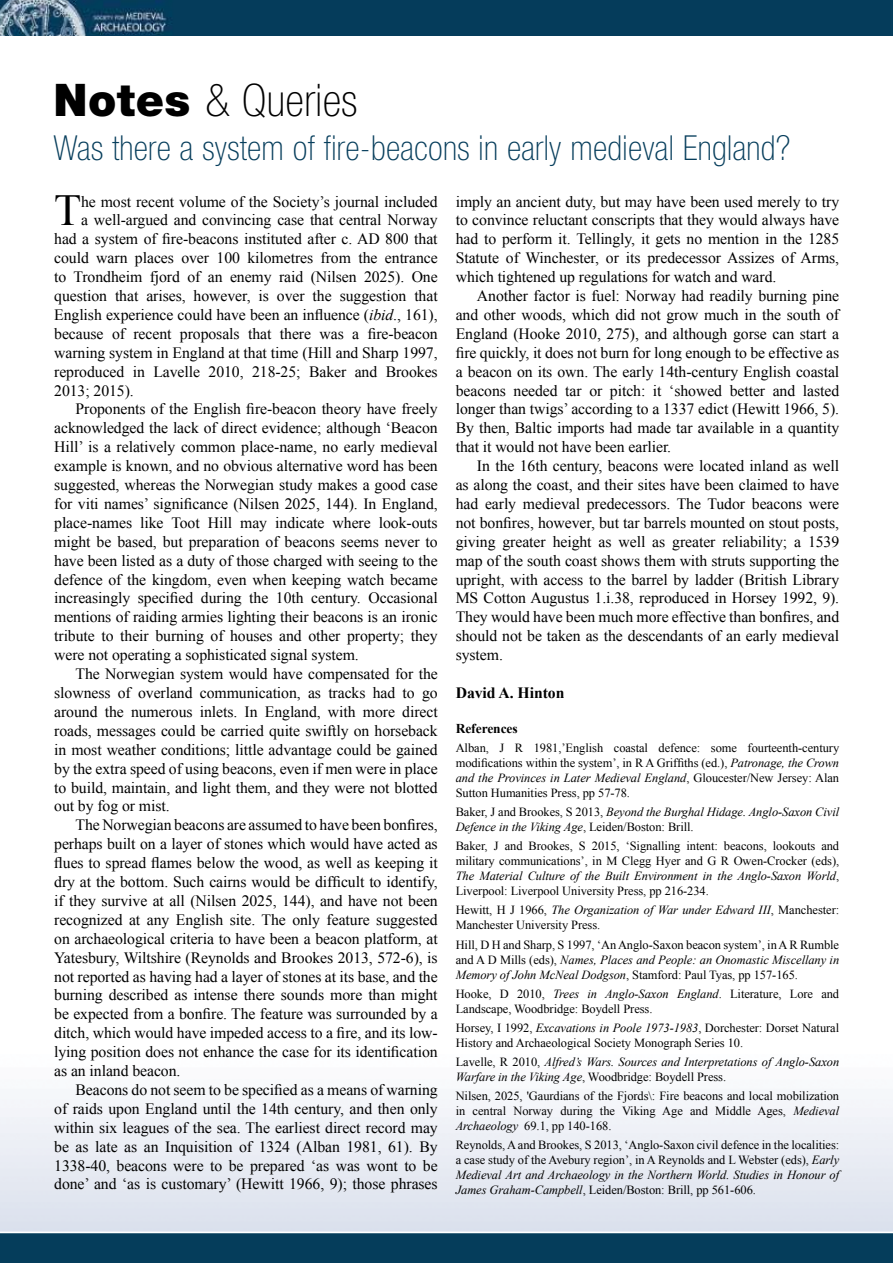
<style>
.page{position:relative;width:893px;height:1263px;background:#fff}
.page>*{position:absolute;margin:0;border:0;box-sizing:border-box;transform-origin:0 0}
.t1{font:100 condensed 45px "Helvetica Neue";letter-spacing:.01em;color:#000}
.t2{font:44.25px "Times New Roman";color:#000}
.t3{font:100 condensed 34.5px "Helvetica Neue";letter-spacing:.01em;color:#073e5c}
.t4{font:15.75px/18.9px "Times New Roman";letter-spacing:-.005em;color:#000;text-align:justify}
.t5{font:700 15.75px "Times New Roman";letter-spacing:-.005em;color:#000}
.t6{font:700 13.5px "Times New Roman";letter-spacing:-.005em;color:#000}
.t7{font:12.45px/15px "Times New Roman";letter-spacing:-.005em;color:#000;text-align:justify}
.t8{font:italic 12.45px/15px "Times New Roman";letter-spacing:-.005em;color:#000}
.s1{font-weight:900;font-stretch:normal}
.s2{font-style:italic}
.s3{font-style:normal}
</style>
<div class="page">
<img style="left:0;top:0;width:892px;height:36px">
<hr style="left:892px;top:0;width:1px;height:36px;background:#053d5b">
<div style="left:0;top:1233px;width:893px;height:30px;background:#053d5b"></div>
<h1 class="t1" style="left:54px;top:75px;width:305px"><span class="s1">Notes</span> &amp; Queries</h1>
<h3 class="t3" style="left:54px;top:128px;width:738px">Was there a system of fire-beacons in early medieval England?</h3>
<h2 class="t2" style="left:54px;top:181px;width:29px">T</h2>
<p class="t4" style="left:81px;top:192px;width:358px">he most recent volume of the Society’s journal included</p>
<p class="t4" style="left:456px;top:192px;width:385px">imply an ancient duty, but may have been used merely to try to convince reluctant conscripts that they would always have had to perform it. Tellingly, it gets no mention in the 1285<br>Statute of Winchester, or its predecessor Assizes of Arms, which tightened up regulations for watch and ward.</p>
<p class="t4" style="left:456px;top:286px;width:385px;text-indent:21px">Another factor is fuel: Norway had readily burning pine and other woods, which did not grow much in the south of England (Hooke 2010, 275), and although gorse can start a fire quickly, it does not burn for long enough to be effective as a beacon on its own. The early 14th-century English coastal beacons needed tar or pitch: it ‘showed better and lasted longer than twigs’ according to a 1337 edict (Hewitt 1966, 5).<br>By then, Baltic imports had made tar available in a quantity that it would not have been earlier.</p>
<p class="t4" style="left:456px;top:456px;width:385px;text-indent:21px">In the 16th century, beacons were located inland as well as along the coast, and their sites have been claimed to have had early medieval predecessors. The Tudor beacons were not bonfires, however, but tar barrels mounted on stout posts, giving greater height as well as greater reliability; a 1539 map of the south coast shows them with struts supporting the upright, with access to the barrel by ladder (British Library MS Cotton Augustus 1.i.38, reproduced in Horsey 1992, 9).<br>They would have been much more effective than bonfires, and should not be taken as the descendants of an early medieval system.</p>
<p class="t5" style="left:456px;top:682px;width:110px">David A. Hinton</p>
<p class="t6" style="left:456px;top:719px;width:64px">References</p>
<p class="t7" style="left:456px;top:740px;width:385px">Alban, J R 1981,’English coastal defence: some fourteenth-century modifications within the system’, in R A Griffiths (ed.), <span class="s2">Patronage, the Crown and the Provinces in Later Medieval England</span>, Gloucester/New Jersey: Alan Sutton Humanities Press, pp 57-78.</p>
<p class="t8" style="left:456px;top:804px;width:385px"><span class="s3">Baker, J and Brookes, S 2013,</span> Beyond the Burghal Hidage. Anglo-Saxon Civil<br>Defence in the Viking Age<span class="s3">, Leiden/Boston: Brill.</span></p>
<p class="t7" style="left:456px;top:839px;width:385px">Baker, J and Brookes, S 2015, ‘Signalling intent: beacons, lookouts and military communications’, in M Clegg Hyer and G R Owen-Crocker (eds), <span class="s2">The Material Culture of the Built Environment in the Anglo-Saxon World</span>, Liverpool: Liverpool University Press, pp 216-234.</p>
<p class="t7" style="left:456px;top:903px;width:385px">Hewitt, H J 1966, <span class="s2">The Organization of War under Edward III</span>, Manchester:<br>Manchester University Press.</p>
<p class="t7" style="left:456px;top:937px;width:385px">Hill, D H and Sharp, S 1997, ‘An Anglo-Saxon beacon system’, in A R Rumble and A D Mills (eds), <span class="s2">Names, Places and People: an Onomastic Miscellany in Memory of John McNeal Dodgson</span>, Stamford: Paul Tyas, pp 157-165.</p>
<p class="t7" style="left:456px;top:986px;width:385px">Hooke, D 2010, <span class="s2">Trees in Anglo-Saxon England</span>. Literature, Lore and<br>Landscape, Woodbridge: Boydell Press.</p>
<p class="t7" style="left:456px;top:1020px;width:385px">Horsey, I 1992, <span class="s2">Excavations in Poole 1973-1983</span>, Dorchester: Dorset Natural<br>History and Archaeological Society Monograph Series 10.</p>
<p class="t8" style="left:456px;top:1054px;width:385px"><span class="s3">Lavelle, R 2010,</span> Alfred’s Wars. Sources and Interpretations of Anglo-Saxon<br>Warfare in the Viking Age<span class="s3">, Woodbridge: Boydell Press.</span></p>
<p class="t7" style="left:456px;top:1088px;width:385px">Nilsen, 2025, 'Gaurdians of the Fjords\: Fire beacons and local mobilization in central Norway during the Viking Age and Middle Ages, <span class="s2">Medieval Archaeology</span> 69.1, pp 140-168.</p>
<p class="t7" style="left:456px;top:1137px;width:385px">Reynolds, A and Brookes, S 2013, ‘Anglo-Saxon civil defence in the localities: a case study of the Avebury region’, in A Reynolds and L Webster (eds), <span class="s2">Early Medieval Art and Archaeology in the Northern World. Studies in Honour of James Graham-Campbell</span>, Leiden/Boston: Brill, pp 561-606.</p>
<p class="t4" style="left:81px;top:210px;width:358px">a well-argued and convincing case that central Norway</p>
<p class="t4" style="left:54px;top:229px;width:385px">had a system of fire-beacons instituted after c. AD 800 that</p>
<p class="t4" style="left:54px;top:248px;width:385px">could warn places over 100 kilometres from the entrance</p>
<p class="t4" style="left:54px;top:267px;width:385px">to Trondheim fjord of an enemy raid (Nilsen 2025). One</p>
<p class="t4" style="left:54px;top:286px;width:385px">question that arises, however, is over the suggestion that</p>
<p class="t4" style="left:54px;top:305px;width:385px">English experience could have been an influence (<span class="s2">ibid</span>., 161),</p>
<p class="t4" style="left:54px;top:324px;width:385px">because of recent proposals that there was a fire-beacon</p>
<p class="t4" style="left:54px;top:343px;width:385px">warning system in England at that time (Hill and Sharp 1997,</p>
<p class="t4" style="left:54px;top:362px;width:385px">reproduced in Lavelle 2010, 218-25; Baker and Brookes</p>
<p class="t4" style="left:54px;top:381px;width:81px">2013; 2015).</p>
<p class="t4" style="left:75px;top:399px;width:364px">Proponents of the English fire-beacon theory have freely</p>
<p class="t4" style="left:54px;top:418px;width:385px">acknowledged the lack of direct evidence; although ‘Beacon</p>
<p class="t4" style="left:54px;top:437px;width:385px">Hill’ is a relatively common place-name, no early medieval</p>
<p class="t4" style="left:54px;top:456px;width:385px">example is known, and no obvious alternative word has been</p>
<p class="t4" style="left:54px;top:475px;width:385px">suggested, whereas the Norwegian study makes a good case</p>
<p class="t4" style="left:54px;top:494px;width:385px">for viti names’ significance (Nilsen 2025, 144). In England,</p>
<p class="t4" style="left:54px;top:513px;width:385px">place-names like Toot Hill may indicate where look-outs</p>
<p class="t4" style="left:54px;top:532px;width:385px">might be based, but preparation of beacons seems never to</p>
<p class="t4" style="left:54px;top:551px;width:385px">have been listed as a duty of those charged with seeing to the</p>
<p class="t4" style="left:54px;top:570px;width:385px">defence of the kingdom, even when keeping watch became</p>
<p class="t4" style="left:54px;top:588px;width:385px">increasingly specified during the 10th century. Occasional</p>
<p class="t4" style="left:54px;top:607px;width:385px">mentions of raiding armies lighting their beacons is an ironic</p>
<p class="t4" style="left:54px;top:626px;width:385px">tribute to their burning of houses and other property; they</p>
<p class="t4" style="left:54px;top:645px;width:306px">were not operating a sophisticated signal system.</p>
<p class="t4" style="left:75px;top:664px;width:364px">The Norwegian system would have compensated for the</p>
<p class="t4" style="left:54px;top:683px;width:385px">slowness of overland communication, as tracks had to go</p>
<p class="t4" style="left:54px;top:702px;width:385px">around the numerous inlets. In England, with more direct</p>
<p class="t4" style="left:54px;top:721px;width:385px">roads, messages could be carried quite swiftly on horseback</p>
<p class="t4" style="left:54px;top:740px;width:385px">in most weather conditions; little advantage could be gained</p>
<p class="t4" style="left:54px;top:759px;width:385px">by the extra speed of using beacons, even if men were in place</p>
<p class="t4" style="left:54px;top:777px;width:385px">to build, maintain, and light them, and they were not blotted</p>
<p class="t4" style="left:54px;top:796px;width:117px">out by fog or mist.</p>
<p class="t4" style="left:75px;top:815px;width:364px">The Norwegian beacons are assumed to have been bonfires,</p>
<p class="t4" style="left:54px;top:834px;width:385px">perhaps built on a layer of stones which would have acted as</p>
<p class="t4" style="left:54px;top:853px;width:385px">flues to spread flames below the wood, as well as keeping it</p>
<p class="t4" style="left:54px;top:872px;width:385px">dry at the bottom. Such cairns would be difficult to identify,</p>
<p class="t4" style="left:54px;top:891px;width:385px">if they survive at all (Nilsen 2025, 144), and have not been</p>
<p class="t4" style="left:54px;top:910px;width:385px">recognized at any English site. The only feature suggested</p>
<p class="t4" style="left:54px;top:929px;width:385px">on archaeological criteria to have been a beacon platform, at</p>
<p class="t4" style="left:54px;top:948px;width:385px">Yatesbury, Wiltshire (Reynolds and Brookes 2013, 572-6), is</p>
<p class="t4" style="left:54px;top:966px;width:385px">not reported as having had a layer of stones at its base, and the</p>
<p class="t4" style="left:54px;top:985px;width:385px">burning described as intense there sounds more than might</p>
<p class="t4" style="left:54px;top:1004px;width:385px">be expected from a bonfire. The feature was surrounded by a</p>
<p class="t4" style="left:54px;top:1023px;width:385px">ditch, which would have impeded access to a fire, and its low-</p>
<p class="t4" style="left:54px;top:1042px;width:385px">lying position does not enhance the case for its identification</p>
<p class="t4" style="left:54px;top:1061px;width:128px">as an inland beacon.</p>
<p class="t4" style="left:75px;top:1080px;width:364px">Beacons do not seem to be specified as a means of warning</p>
<p class="t4" style="left:54px;top:1099px;width:385px">of raids upon England until the 14th century, and then only</p>
<p class="t4" style="left:54px;top:1118px;width:385px">within six leagues of the sea. The earliest direct record may</p>
<p class="t4" style="left:54px;top:1137px;width:385px">be as late as an Inquisition of 1324 (Alban 1981, 61). By</p>
<p class="t4" style="left:54px;top:1155px;width:385px">1338-40, beacons were to be prepared ‘as was wont to be</p>
<p class="t4" style="left:54px;top:1174px;width:385px">done’ and ‘as is customary’ (Hewitt 1966, 9); those phrases</p>
</div>
